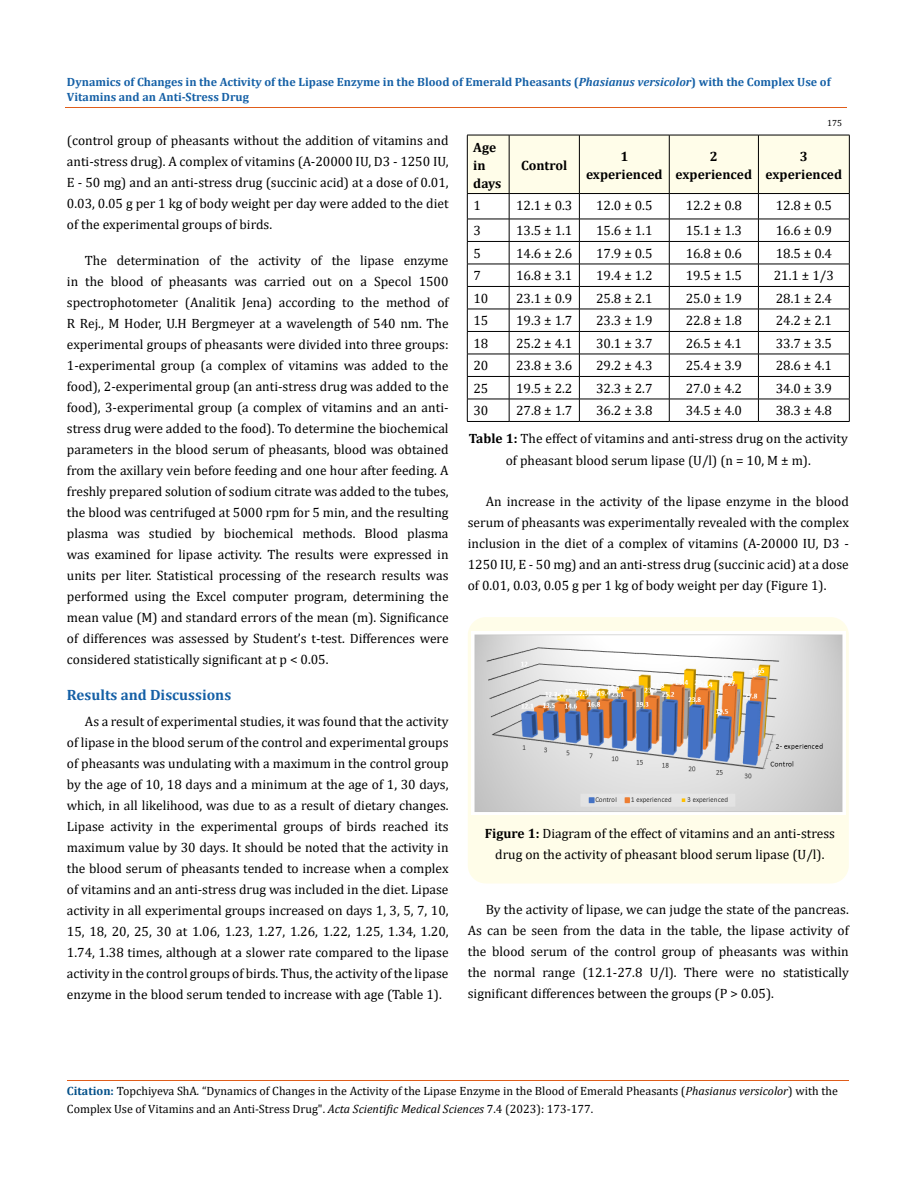
<style>
.page{position:relative;width:917px;height:1188px;background:#fff}
.page>*{position:absolute;margin:0;border:0;box-sizing:border-box;transform-origin:0 0}
.t1{font:700 15px "Cambria";color:#1560a6}
.t2{font:13.5px/21px "Cambria";color:#000;text-align:justify}
.t3{font:700 13.5px/18px "Cambria";color:#000;text-align:center}
.t4{font:12px/18px "Cambria";color:#000}
.t5{font:700 12px/15px "Cambria";color:#1560a6}
.t6{font:9px "Cambria";color:#000}
.s1{font-style:italic}
.s2{font-weight:700}
.s3{font-weight:700;color:#035089}
</style>
<div class="page">
<svg style="left:467px;top:135px;width:383px;height:286px"></svg>
<hr style="left:467px;top:421px;width:42px;height:1px;background:#000">
<hr style="left:509px;top:421px;width:70px;height:1px;background:#000">
<hr style="left:579px;top:421px;width:90px;height:1px;background:#000">
<hr style="left:669px;top:421px;width:89px;height:1px;background:#000">
<hr style="left:758px;top:421px;width:91px;height:1px;background:#000">
<div style="left:468px;top:617px;width:380px;height:267px;background:#fffde9;border-radius:18px"></div>
<img style="left:471px;top:631px;width:374px;height:183px">
<hr style="left:65px;top:108px;width:782px;height:1px;background:#e05d1a">
<hr style="left:67px;top:1080px;width:781px;height:1px;background:#e05d1a">
<p class="t5" style="left:67px;top:74px;width:765px">Dynamics of Changes in the Activity of the Lipase Enzyme in the Blood of Emerald Pheasants (<span class="s1">Phasianus versicolor</span>) with the Complex Use of<br>Vitamins and an Anti-Stress Drug</p>
<p class="t2" style="left:67px;top:130px;width:383px">(control group of pheasants without the addition of vitamins and anti-stress drug). A complex of vitamins (A-20000 IU, D3 - 1250 IU, E - 50 mg) and an anti-stress drug (succinic acid) at a dose of 0.01, 0.03, 0.05 g per 1 kg of body weight per day were added to the diet of the experimental groups of birds.</p>
<p class="t2" style="left:67px;top:250px;width:383px;text-indent:18px">The determination of the activity of the lipase enzyme in the blood of pheasants was carried out on a Specol 1500 spectrophotometer (Analitik Jena) according to the method of R Rej., M Hoder, U.H Bergmeyer at a wavelength of 540 nm. The experimental groups of pheasants were divided into three groups:<br>1-experimental group (a complex of vitamins was added to the food), 2-experimental group (an anti-stress drug was added to the food), 3-experimental group (a complex of vitamins and an anti&shy;stress drug were added to the food). To determine the biochemical parameters in the blood serum of pheasants, blood was obtained from the axillary vein before feeding and one hour after feeding. A freshly prepared solution of sodium citrate was added to the tubes, the blood was centrifuged at 5000 rpm for 5 min, and the resulting plasma was studied by biochemical methods. Blood plasma was examined for lipase activity. The results were expressed in units per liter. Statistical processing of the research results was performed using the Excel computer program, determining the mean value (M) and standard errors of the mean (m). Significance of differences was assessed by Student’s t-test. Differences were considered statistically significant at p &lt; 0.05.</p>
<p class="t1" style="left:67px;top:685px;width:166px">Results and Discussions</p>
<p class="t2" style="left:67px;top:711px;width:383px;text-indent:18px">As a result of experimental studies, it was found that the activity of lipase in the blood serum of the control and experimental groups of pheasants was undulating with a maximum in the control group by the age of 10, 18 days and a minimum at the age of 1, 30 days, which, in all likelihood, was due to as a result of dietary changes.<br>Lipase activity in the experimental groups of birds reached its maximum value by 30 days. It should be noted that the activity in the blood serum of pheasants tended to increase when a complex of vitamins and an anti-stress drug was included in the diet. Lipase activity in all experimental groups increased on days 1, 3, 5, 7, 10, 15, 18, 20, 25, 30 at 1.06, 1.23, 1.27, 1.26, 1.22, 1.25, 1.34, 1.20, 1.74, 1.38 times, although at a slower rate compared to the lipase activity in the control groups of birds. Thus, the activity of the lipase enzyme in the blood serum tended to increase with age (Table 1).</p>
<p class="t3" style="left:473px;top:137px;width:30px;text-align:left">Age in days</p>
<p class="t6" style="left:827px;top:118px;width:16px">175</p>
<p class="t3" style="left:521px;top:155px;width:48px">Control</p>
<p class="t3" style="left:586px;top:146px;width:78px">1 experienced</p>
<p class="t3" style="left:675px;top:146px;width:78px">2 experienced</p>
<p class="t3" style="left:765px;top:146px;width:78px">3 experienced</p>
<p class="t2" style="left:473px;top:195px;width:9px">1</p>
<p class="t2" style="left:516px;top:195px;width:58px">12.1 ± 0.3</p>
<p class="t2" style="left:596px;top:195px;width:58px">12.0 ± 0.5</p>
<p class="t2" style="left:685px;top:195px;width:58px">12.2 ± 0.8</p>
<p class="t2" style="left:775px;top:195px;width:58px">12.8 ± 0.5</p>
<p class="t2" style="left:473px;top:220px;width:9px">3</p>
<p class="t2" style="left:516px;top:220px;width:58px">13.5 ± 1.1</p>
<p class="t2" style="left:596px;top:220px;width:58px">15.6 ± 1.1</p>
<p class="t2" style="left:685px;top:220px;width:58px">15.1 ± 1.3</p>
<p class="t2" style="left:775px;top:220px;width:58px">16.6 ± 0.9</p>
<p class="t2" style="left:473px;top:243px;width:9px">5</p>
<p class="t2" style="left:516px;top:243px;width:58px">14.6 ± 2.6</p>
<p class="t2" style="left:596px;top:243px;width:58px">17.9 ± 0.5</p>
<p class="t2" style="left:685px;top:243px;width:58px">16.8 ± 0.6</p>
<p class="t2" style="left:775px;top:243px;width:58px">18.5 ± 0.4</p>
<p class="t2" style="left:473px;top:265px;width:9px">7</p>
<p class="t2" style="left:516px;top:265px;width:58px">16.8 ± 3.1</p>
<p class="t2" style="left:596px;top:265px;width:58px">19.4 ± 1.2</p>
<p class="t2" style="left:685px;top:265px;width:58px">19.5 ± 1.5</p>
<p class="t2" style="left:773px;top:265px;width:62px">21.1 ± 1/3</p>
<p class="t2" style="left:473px;top:288px;width:16px">10</p>
<p class="t2" style="left:516px;top:288px;width:58px">23.1 ± 0.9</p>
<p class="t2" style="left:596px;top:288px;width:58px">25.8 ± 2.1</p>
<p class="t2" style="left:685px;top:288px;width:58px">25.0 ± 1.9</p>
<p class="t2" style="left:775px;top:288px;width:58px">28.1 ± 2.4</p>
<p class="t2" style="left:473px;top:310px;width:16px">15</p>
<p class="t2" style="left:516px;top:310px;width:58px">19.3 ± 1.7</p>
<p class="t2" style="left:596px;top:310px;width:58px">23.3 ± 1.9</p>
<p class="t2" style="left:685px;top:310px;width:58px">22.8 ± 1.8</p>
<p class="t2" style="left:775px;top:310px;width:58px">24.2 ± 2.1</p>
<p class="t2" style="left:473px;top:333px;width:16px">18</p>
<p class="t2" style="left:516px;top:333px;width:58px">25.2 ± 4.1</p>
<p class="t2" style="left:596px;top:333px;width:58px">30.1 ± 3.7</p>
<p class="t2" style="left:685px;top:333px;width:58px">26.5 ± 4.1</p>
<p class="t2" style="left:775px;top:333px;width:58px">33.7 ± 3.5</p>
<p class="t2" style="left:473px;top:355px;width:16px">20</p>
<p class="t2" style="left:516px;top:355px;width:58px">23.8 ± 3.6</p>
<p class="t2" style="left:596px;top:355px;width:58px">29.2 ± 4.3</p>
<p class="t2" style="left:685px;top:355px;width:58px">25.4 ± 3.9</p>
<p class="t2" style="left:775px;top:355px;width:58px">28.6 ± 4.1</p>
<p class="t2" style="left:473px;top:378px;width:16px">25</p>
<p class="t2" style="left:516px;top:378px;width:58px">19.5 ± 2.2</p>
<p class="t2" style="left:596px;top:378px;width:58px">32.3 ± 2.7</p>
<p class="t2" style="left:685px;top:378px;width:58px">27.0 ± 4.2</p>
<p class="t2" style="left:775px;top:378px;width:58px">34.0 ± 3.9</p>
<p class="t2" style="left:473px;top:400px;width:16px">30</p>
<p class="t2" style="left:516px;top:400px;width:58px">27.8 ± 1.7</p>
<p class="t2" style="left:596px;top:400px;width:58px">36.2 ± 3.8</p>
<p class="t2" style="left:685px;top:400px;width:58px">34.5 ± 4.0</p>
<p class="t2" style="left:468px;top:397px;width:381px;line-height:27.2px;text-indent:307px">38.3 ± 4.8<br><span class="s2">Table 1:</span> The effect of vitamins and anti-stress drug on the activity</p>
<p class="t2" style="left:506px;top:450px;width:306px">of pheasant blood serum lipase (U/l) (n = 10, M ± m).</p>
<p class="t2" style="left:468px;top:491px;width:382px;text-indent:18px">An increase in the activity of the lipase enzyme in the blood serum of pheasants was experimentally revealed with the complex inclusion in the diet of a complex of vitamins (A-20000 IU, D3 - 1250 IU, E - 50 mg) and an anti-stress drug (succinic acid) at a dose of 0.01, 0.03, 0.05 g per 1 kg of body weight per day (Figure 1).</p>
<p class="t2" style="left:485px;top:823px;width:352px;text-align:center"><span class="s2">Figure 1:</span> Diagram of the effect of vitamins and an anti-stress drug on the activity of pheasant blood serum lipase (U/l).</p>
<p class="t2" style="left:468px;top:899px;width:382px;text-indent:18px">By the activity of lipase, we can judge the state of the pancreas.<br>As can be seen from the data in the table, the lipase activity of the blood serum of the control group of pheasants was within the normal range (12.1-27.8 U/l). There were no statistically significant differences between the groups (P &gt; 0.05).</p>
<p class="t4" style="left:67px;top:1082px;width:772px"><span class="s3">Citation:</span> Topchiyeva ShA<span class="s1">.</span> “Dynamics of Changes in the Activity of the Lipase Enzyme in the Blood of Emerald Pheasants (<span class="s1">Phasianus versicolor</span>) with the<br>Complex Use of Vitamins and an Anti-Stress Drug". <span class="s1">Acta Scientific Medical Sciences</span> 7.4 (2023): 173-177.</p>
</div>
